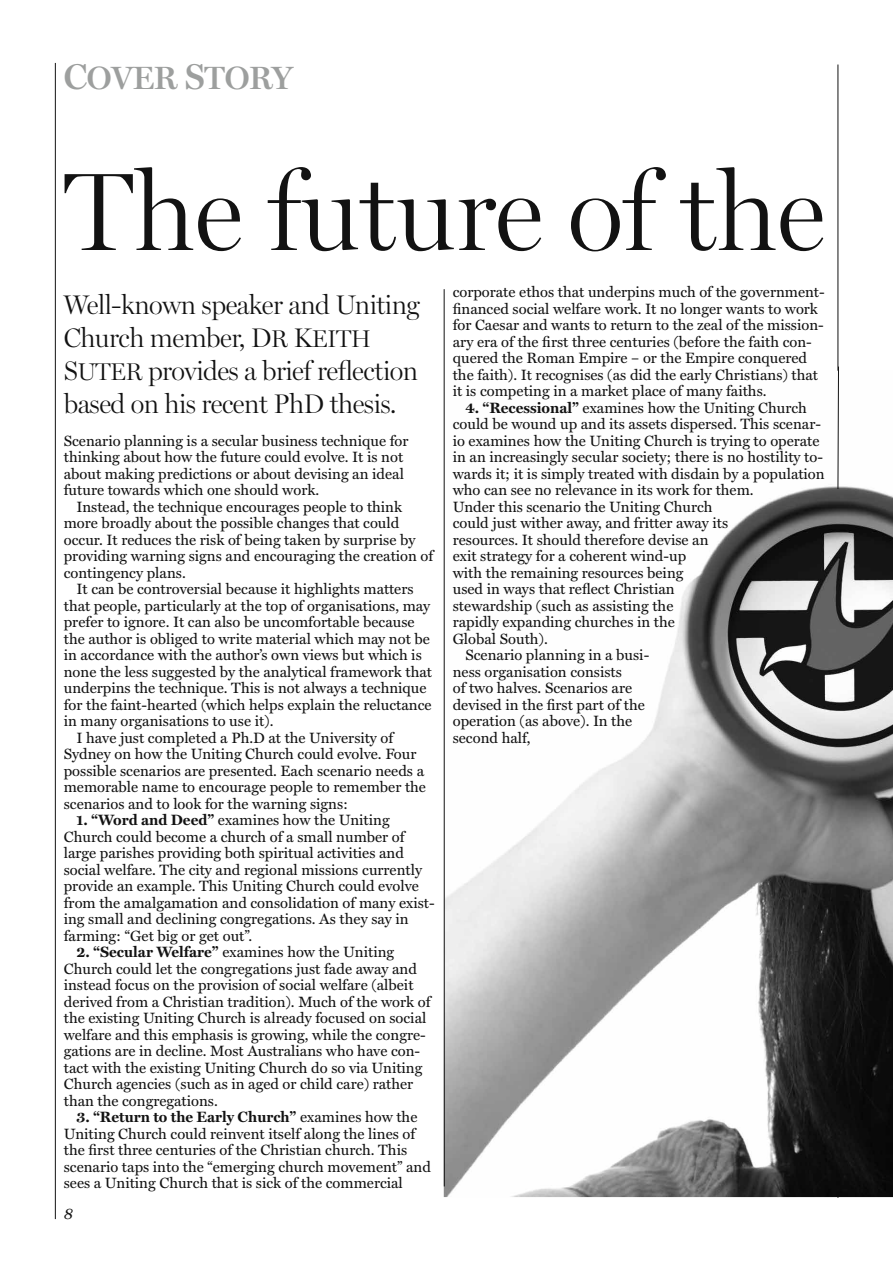
<style>
.page{position:relative;width:893px;height:1263px;background:#fff}
.page>*{position:absolute;margin:0;border:0;box-sizing:border-box;transform-origin:0 0}
.t1{font:300 111px "Miller Display";letter-spacing:-.01em;color:#121212}
.t2{font:32.4px "Miller Display Semibold SC900";letter-spacing:-.01em;color:#9d9f9e}
.t3{font:300 27px/33px "Miller Display";letter-spacing:-.02em;color:#121212}
.t4{font:italic 16.5px "Miller Text";color:#121212}
.t5{font:15px/16.5px "Miller Text";color:#121212}
.s1{font-size:36px}
.s2{font-family:"Miller Display Light SC900";font-weight:400}
.s3{font-family:"Miller Display Light SC900";font-weight:400;font-size:24.3px}
.s4{font-weight:700}
</style>
<div class="page">
<hr style="left:55px;top:63px;width:1px;height:1156px;background:#121212">
<hr style="left:837px;top:65px;width:1px;height:1133px;background:#121212">
<img style="left:444px;top:486px;width:449px;height:711px">
<hr style="left:444px;top:289px;width:1px;height:897px;background:#121212">
<svg style="left:837px;top:366px;width:2px;height:124px"></svg>
<h2 class="t2" style="left:64px;top:59px;width:231px"><span class="s1">C</span>OVER <span class="s1">S</span>TORY</h2>
<h1 class="t1" style="left:64px;top:148px;width:763px">The future of the</h1>
<h3 class="t3" style="left:64px;top:288px;width:358px">Well-known speaker and Uniting<br>Church member, <span class="s2">D</span><span class="s3">R</span> <span class="s2">K</span><span class="s3">EITH<br></span><span class="s2">S</span><span class="s3">UTER</span> provides a brief reflection based on his recent PhD thesis.</h3>
<p class="t5" style="left:64px;top:432px;width:346px">Scenario planning is a secular business technique for thinking about how the future could evolve. It is not about making predictions or about devising an ideal future towards which one should work.</p>
<p class="t5" style="left:64px;top:498px;width:371px;text-indent:13px">Instead, the technique encourages people to think more broadly about the possible changes that could occur. It reduces the risk of being taken by surprise by providing warning signs and encouraging the creation of contingency plans.</p>
<p class="t5" style="left:77px;top:581px;width:338px">It can be controversial because it highlights matters</p>
<p class="t5" style="left:64px;top:597px;width:368px">that people, particularly at the top of organisations, may</p>
<p class="t5" style="left:64px;top:614px;width:352px">prefer to ignore. It can also be uncomfortable because</p>
<p class="t5" style="left:64px;top:630px;width:368px">the author is obliged to write material which may not be</p>
<p class="t5" style="left:64px;top:647px;width:359px">in accordance with the author’s own views but which is</p>
<p class="t5" style="left:64px;top:663px;width:370px">none the less suggested by the analytical framework that</p>
<p class="t5" style="left:64px;top:680px;width:364px">underpins the technique. This is not always a technique</p>
<p class="t5" style="left:64px;top:696px;width:369px">for the faint-hearted (which helps explain the reluctance</p>
<p class="t5" style="left:64px;top:713px;width:211px">in many organisations to use it).</p>
<p class="t5" style="left:77px;top:729px;width:318px">I have just completed a Ph.D at the University of</p>
<p class="t5" style="left:64px;top:746px;width:354px">Sydney on how the Uniting Church could evolve. Four</p>
<p class="t5" style="left:64px;top:762px;width:362px">possible scenarios are presented. Each scenario needs a</p>
<p class="t5" style="left:64px;top:779px;width:364px">memorable name to encourage people to remember the</p>
<p class="t5" style="left:64px;top:795px;width:286px">scenarios and to look for the warning signs:</p>
<p class="t5" style="left:64px;top:812px;width:372px;text-indent:13px"><span class="s4">1. “Word and Deed”</span> examines how the Uniting Church could become a church of a small number of large parishes providing both spiritual activities and social welfare. The city and regional missions currently provide an example. This Uniting Church could evolve from the amalgamation and consolidation of many exist&shy;ing small and declining congregations. As they say in farming: “Get big or get out”.</p>
<p class="t5" style="left:64px;top:944px;width:368px;text-indent:13px"><span class="s4">2. “Secular Welfare”</span> examines how the Uniting Church could let the congregations just fade away and instead focus on the provision of social welfare (albeit derived from a Christian tradition). Much of the work of the existing Uniting Church is already focused on social welfare and this emphasis is growing, while the congre&shy;gations are in decline. Most Australians who have con&shy;tact with the existing Uniting Church do so via Uniting Church agencies (such as in aged or child care) rather than the congregations.</p>
<p class="t5" style="left:64px;top:1109px;width:369px;text-indent:13px"><span class="s4">3. “Return to the Early Church”</span> examines how the Uniting Church could reinvent itself along the lines of the first three centuries of the Christian church. This scenario taps into the “emerging church movement” and sees a Uniting Church that is sick of the commercial</p>
<p class="t4" style="left:64px;top:1204px;width:11px">8</p>
<p class="t5" style="left:453px;top:284px;width:374px">corporate ethos that underpins much of the government&shy;financed social welfare work. It no longer wants to work for Caesar and wants to return to the zeal of the mission&shy;ary era of the first three centuries (before the faith con&shy;quered the Roman Empire – or the Empire conquered the faith). It recognises (as did the early Christians) that it is competing in a market place of many faiths.</p>
<p class="t5" style="left:465px;top:399px;width:343px"><span class="s4">4. “Recessional”</span> examines how the Uniting Church</p>
<p class="t5" style="left:453px;top:416px;width:370px">could be wound up and its assets dispersed. This scenar-</p>
<p class="t5" style="left:453px;top:432px;width:368px">io examines how the Uniting Church is trying to operate</p>
<p class="t5" style="left:453px;top:449px;width:372px">in an increasingly secular society; there is no hostility to-</p>
<p class="t5" style="left:453px;top:465px;width:373px">wards it; it is simply treated with disdain by a population</p>
<p class="t5" style="left:453px;top:482px;width:302px">who can see no relevance in its work for them.</p>
<p class="t5" style="left:453px;top:498px;width:261px">Under this scenario the Uniting Church</p>
<p class="t5" style="left:453px;top:515px;width:277px">could just wither away, and fritter away its</p>
<p class="t5" style="left:453px;top:531px;width:257px">resources. It should therefore devise an</p>
<p class="t5" style="left:453px;top:548px;width:235px">exit strategy for a coherent wind-up</p>
<p class="t5" style="left:453px;top:564px;width:232px">with the remaining resources being</p>
<p class="t5" style="left:453px;top:581px;width:224px">used in ways that reflect Christian</p>
<p class="t5" style="left:453px;top:597px;width:222px">stewardship (such as assisting the</p>
<p class="t5" style="left:453px;top:614px;width:224px">rapidly expanding churches in the</p>
<p class="t5" style="left:453px;top:630px;width:97px">Global South).</p>
<p class="t5" style="left:465px;top:647px;width:185px">Scenario planning in a busi-</p>
<p class="t5" style="left:453px;top:663px;width:171px">ness organisation consists</p>
<p class="t5" style="left:453px;top:680px;width:181px">of two halves. Scenarios are</p>
<p class="t5" style="left:453px;top:696px;width:194px">devised in the first part of the</p>
<p class="t5" style="left:453px;top:713px;width:181px">operation (as above). In the</p>
<p class="t5" style="left:453px;top:729px;width:79px">second half,</p>
</div>
